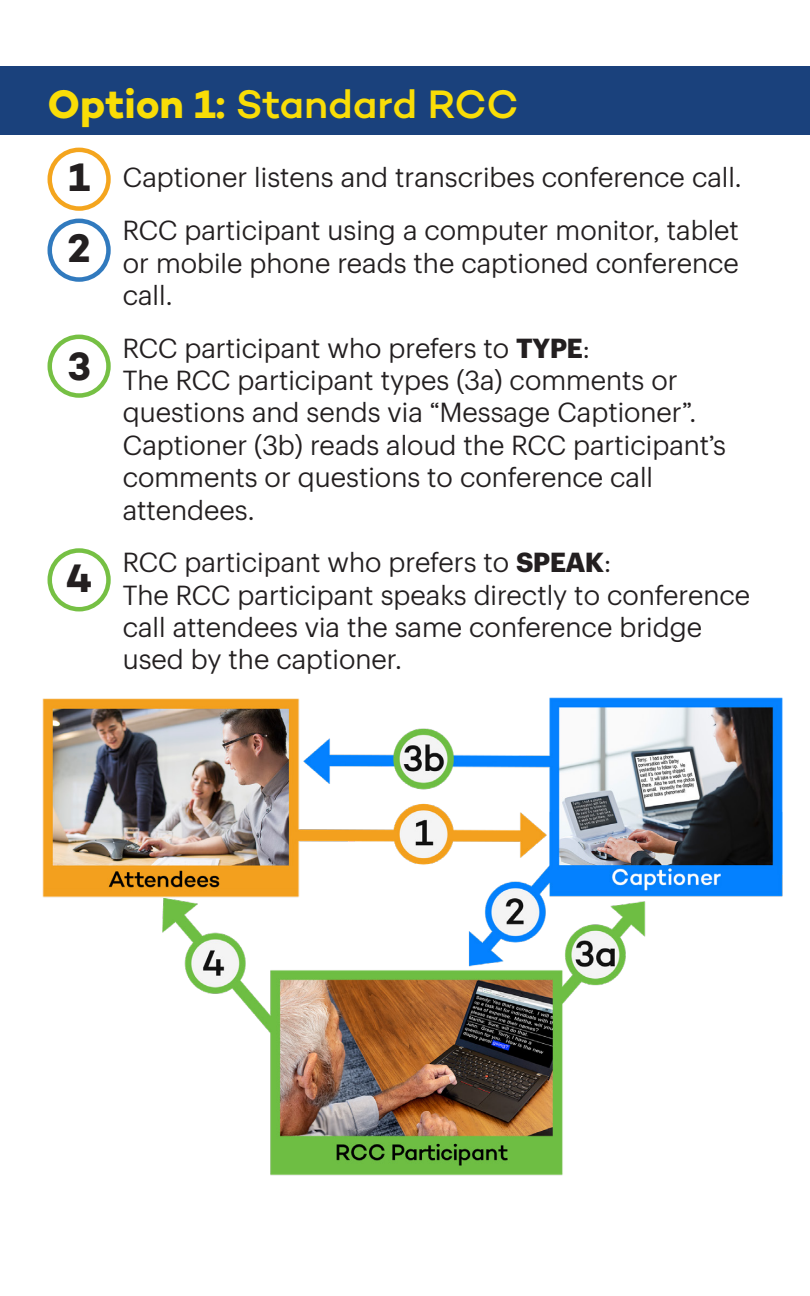
<style>
.page{position:relative;width:810px;height:1296px;background:#fff}
.page>*{position:absolute;margin:0;border:0;box-sizing:border-box;transform-origin:0 0}
.t1{font:500 40.5px "Campton";letter-spacing:-.005em;color:#f9dd07}
.t2{font:700 40.5px/71.5px "Campton";color:#231f20}
.t3{font:27px/32.4px "Sprint Sans";color:#231f20}
.s1{font-weight:700}
</style>
<div class="page">
<div style="left:0;top:67px;width:810px;height:68px;background:#1a417c"></div>
<div style="left:48px;top:148px;width:63px;height:63px;border:4px solid #f4a51e;border-radius:50%"></div>
<div style="left:48px;top:219px;width:63px;height:63px;border:4px solid #317abe;border-radius:50%"></div>
<div style="left:48px;top:335px;width:63px;height:63px;border:4px solid #76c044;border-radius:50%"></div>
<div style="left:48px;top:548px;width:63px;height:63px;border:4px solid #76c044;border-radius:50%"></div>
<img style="left:42px;top:697px;width:741px;height:479px">
<h1 class="t1" style="left:48px;top:79px;width:473px"><span class="s1">Option 1:</span> Standard RCC</h1>
<h1 class="t2" style="left:68px;top:140px;width:25px">1<br>2</h1>
<h1 class="t2" style="left:67px;top:330px;width:25px">3</h1>
<h1 class="t2" style="left:66px;top:542px;width:28px">4</h1>
<p class="t3" style="left:123px;top:149px;width:621px;line-height:52.6px">Captioner listens and transcribes conference call.<br>RCC participant using a computer monitor, tablet</p>
<p class="t3" style="left:123px;top:244px;width:618px">or mobile phone reads the captioned conference call.</p>
<p class="t3" style="left:123px;top:329px;width:605px">RCC participant who prefers to <span class="s1">TYPE</span>:<br>The RCC participant types (3a) comments or questions and sends via “Message Captioner”.<br>Captioner (3b) reads aloud the RCC participant’s comments or questions to conference call attendees.</p>
<p class="t3" style="left:123px;top:544px;width:629px">RCC participant who prefers to <span class="s1">SPEAK</span>:<br>The RCC participant speaks directly to conference call attendees via the same conference bridge used by the captioner.</p>
</div>
